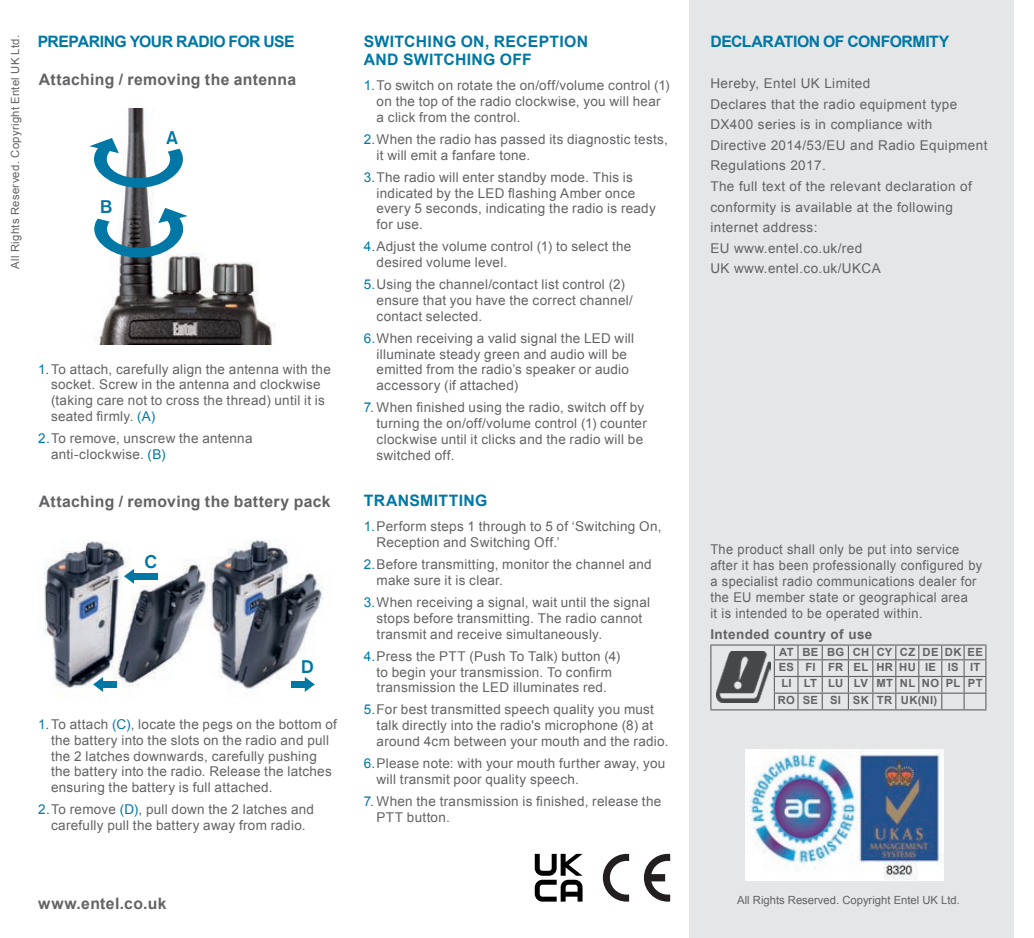
<style>
.page{position:relative;width:1034px;height:938px;background:#fff}
.page>*{position:absolute;margin:0;border:0;box-sizing:border-box;transform-origin:0 0}
.t1{font:700 18px "Akzidenz Grotesk";color:#0077a5}
.t2{font:700 15.75px "Arial";letter-spacing:.02em;color:#636366}
.t3{font:700 15.75px/18px "Arial";letter-spacing:.005em;color:#0077a5}
.t4{font:700 15.75px "Arial";letter-spacing:-.03em;color:#0077a5}
.t5{font:700 15.75px "Arial";letter-spacing:-.025em;color:#0077a5}
.t6{font:13.5px/15.8px "Arial";letter-spacing:.02em;color:#636366}
.t7{font:13.5px/16px "Arial";letter-spacing:.02em;color:#636366;scale:.95 1}
.t8{font:700 13.5px "Arial";letter-spacing:.03em;color:#636366}
.t9{font:700 11.25px/14.8px "Arial";letter-spacing:.025em;color:#636366}
.t10{font:11.25px "Arial";letter-spacing:.03em;color:#636366}
.t11{font:11.25px "Arial";color:#636366}
.s1{color:#0077a5}
</style>
<div class="page">
<img style="left:207px;top:539px;width:116px;height:153px">
<img style="left:44px;top:541px;width:163px;height:151px">
<img style="left:95px;top:108px;width:180px;height:236px">
<svg style="left:94px;top:208px;width:94px;height:49px"></svg>
<svg style="left:89px;top:138px;width:94px;height:50px"></svg>
<svg style="left:124px;top:569px;width:10px;height:15px"></svg>
<div style="left:132px;top:573px;width:25px;height:6px;background:#0077a5"></div>
<svg style="left:305px;top:677px;width:10px;height:15px"></svg>
<div style="left:291px;top:681px;width:16px;height:6px;background:#0077a5"></div>
<svg style="left:93px;top:677px;width:10px;height:15px"></svg>
<div style="left:101px;top:681px;width:16px;height:6px;background:#0077a5"></div>
<div style="left:689px;top:0;width:325px;height:938px;background:#e5e6e8"></div>
<img style="left:745px;top:749px;width:198px;height:131px">
<hr style="left:710px;top:644px;width:64px;height:1px;background:#636366">
<svg style="left:710px;top:645px;width:1px;height:64px"></svg>
<hr style="left:710px;top:709px;width:64px;height:1px;background:#636366">
<svg style="left:773px;top:644px;width:213px;height:66px"></svg>
<img style="left:716px;top:652px;width:54px;height:50px">
<svg style="left:602px;top:853px;width:27px;height:48px"></svg>
<svg style="left:643px;top:853px;width:27px;height:48px"></svg>
<svg style="left:534px;top:853px;width:48px;height:48px"></svg>
<p class="t10" style="left:8px;top:269px;width:235px;rotate:-90deg">All Rights Reserved. Copyright Entel UK Ltd.</p>
<p class="t4" style="left:38px;top:31px;width:258px">PREPARING YOUR RADIO FOR USE</p>
<p class="t2" style="left:39px;top:69px;width:259px">Attaching / removing the antenna</p>
<h1 class="t1" style="left:100px;top:196px;width:14px">B</h1>
<h1 class="t1" style="left:166px;top:127px;width:13px">A</h1>
<p class="t6" style="left:51px;top:361px;width:281px;text-indent:-13px"><span class="s1">1.</span>To attach, carefully align the antenna with the socket. Screw in the antenna and clockwise (taking care not to cross the thread) until it is seated firmly. <span class="s1">(A)</span></p>
<p class="t6" style="left:51px;top:430px;width:203px;text-indent:-13px"><span class="s1">2.</span>To remove, unscrew the antenna anti-clockwise. <span class="s1">(B)</span></p>
<p class="t2" style="left:39px;top:490px;width:293px">Attaching / removing the battery pack</p>
<h1 class="t1" style="left:145px;top:551px;width:14px">C</h1>
<h1 class="t1" style="left:301px;top:656px;width:14px">D</h1>
<p class="t6" style="left:51px;top:716px;width:287px;text-indent:-13px"><span class="s1">1.</span>To attach <span class="s1">(C)</span>, locate the pegs on the bottom of the battery into the slots on the radio and pull the 2 latches downwards, carefully pushing the battery into the radio. Release the latches ensuring the battery is full attached.</p>
<p class="t6" style="left:38px;top:801px;width:277px;text-align:center"><span class="s1">2.</span>To remove <span class="s1">(D)</span>, pull down the 2 latches and carefully pull the battery away from radio.</p>
<p class="t2" style="left:38px;top:893px;width:130px">www.entel.co.uk</p>
<p class="t3" style="left:364px;top:33px;width:226px">SWITCHING ON, RECEPTION<br>AND SWITCHING OFF</p>
<p class="t6" style="left:376px;top:78px;width:294px;text-indent:-13px"><span class="s1">1.</span>To switch on rotate the on/off/volume control (1) on the top of the radio clockwise, you will hear a click from the control.</p>
<p class="t6" style="left:376px;top:131px;width:293px;text-indent:-13px"><span class="s1">2.</span>When the radio has passed its diagnostic tests, it will emit a fanfare tone.</p>
<p class="t6" style="left:376px;top:169px;width:281px;text-indent:-13px"><span class="s1">3.</span>The radio will enter standby mode. This is indicated by the LED flashing Amber once every 5 seconds, indicating the radio is ready for use.</p>
<p class="t6" style="left:376px;top:239px;width:256px;text-indent:-13px"><span class="s1">4.</span>Adjust the volume control (1) to select the desired volume level.</p>
<p class="t6" style="left:376px;top:277px;width:258px;text-indent:-13px"><span class="s1">5.</span>Using the channel/contact list control (2) ensure that you have the correct channel/ contact selected.</p>
<p class="t6" style="left:376px;top:330px;width:259px;text-indent:-13px"><span class="s1">6.</span>When receiving a valid signal the LED will illuminate steady green and audio will be emitted from the radio’s speaker or audio accessory (if attached)</p>
<p class="t6" style="left:376px;top:400px;width:272px;text-indent:-13px"><span class="s1">7.</span> When finished using the radio, switch off by turning the on/off/volume control (1) counter clockwise until it clicks and the radio will be switched off.</p>
<p class="t3" style="left:364px;top:491px;width:125px">TRANSMITTING</p>
<p class="t6" style="left:376px;top:519px;width:286px;text-indent:-13px"><span class="s1">1.</span>Perform steps 1 through to 5 of ‘Switching On,<br>Reception and Switching Off.’</p>
<p class="t6" style="left:376px;top:556px;width:276px;text-indent:-13px"><span class="s1">2.</span>Before transmitting, monitor the channel and make sure it is clear.</p>
<p class="t6" style="left:376px;top:594px;width:275px;text-indent:-13px"><span class="s1">3.</span>When receiving a signal, wait until the signal stops before transmitting. The radio cannot transmit and receive simultaneously.</p>
<p class="t6" style="left:364px;top:648px;width:258px;text-align:center"><span class="s1">4.</span>Press the PTT (Push To Talk) button (4) to begin your transmission. To confirm transmission the LED illuminates red.</p>
<p class="t6" style="left:376px;top:702px;width:293px;text-indent:-13px"><span class="s1">5.</span>For best transmitted speech quality you must talk directly into the radio's microphone (8) at around 4cm between your mouth and the radio.</p>
<p class="t6" style="left:376px;top:755px;width:290px;text-indent:-13px"><span class="s1">6.</span>Please note: with your mouth further away, you will transmit poor quality speech.</p>
<p class="t6" style="left:376px;top:793px;width:286px;text-indent:-13px"><span class="s1">7.</span> When the transmission is finished, release the<br>PTT button.</p>
<p class="t5" style="left:710px;top:31px;width:240px">DECLARATION OF CONFORMITY</p>
<p class="t6" style="left:710px;top:73px;width:278px;line-height:20.5px">Hereby, Entel UK Limited<br>Declares that the radio equipment type<br>DX400 series is in compliance with<br>Directive 2014/53/EU and Radio Equipment<br>Regulations 2017.<br>The full text of the relevant declaration of conformity is available at the following internet address:<br>EU www.entel.co.uk/red<br>UK www.entel.co.uk/UKCA</p>
<p class="t7" style="left:710px;top:541px;width:288px">The product shall only be put into service after it has been professionally configured by a specialist radio communications dealer for the EU member state or geographical area<br>it is intended to be operated within.</p>
<p class="t8" style="left:710px;top:625px;width:163px">Intended country of use</p>
<p class="t9" style="left:778px;top:644px;width:205px">AT BE BG CH CY CZ DE DK EE<br>ES FI FR EL HR HU IE IS IT</p>
<p class="t9" style="left:777px;top:675px;width:206px;line-height:16.7px;text-indent:3px">LI LT LU LV MT NL NO PL PT<br>RO SE SI SK TR UK(NI)</p>
<p class="t11" style="left:737px;top:892px;width:224px">All Rights Reserved. Copyright Entel UK Ltd.</p>
</div>
